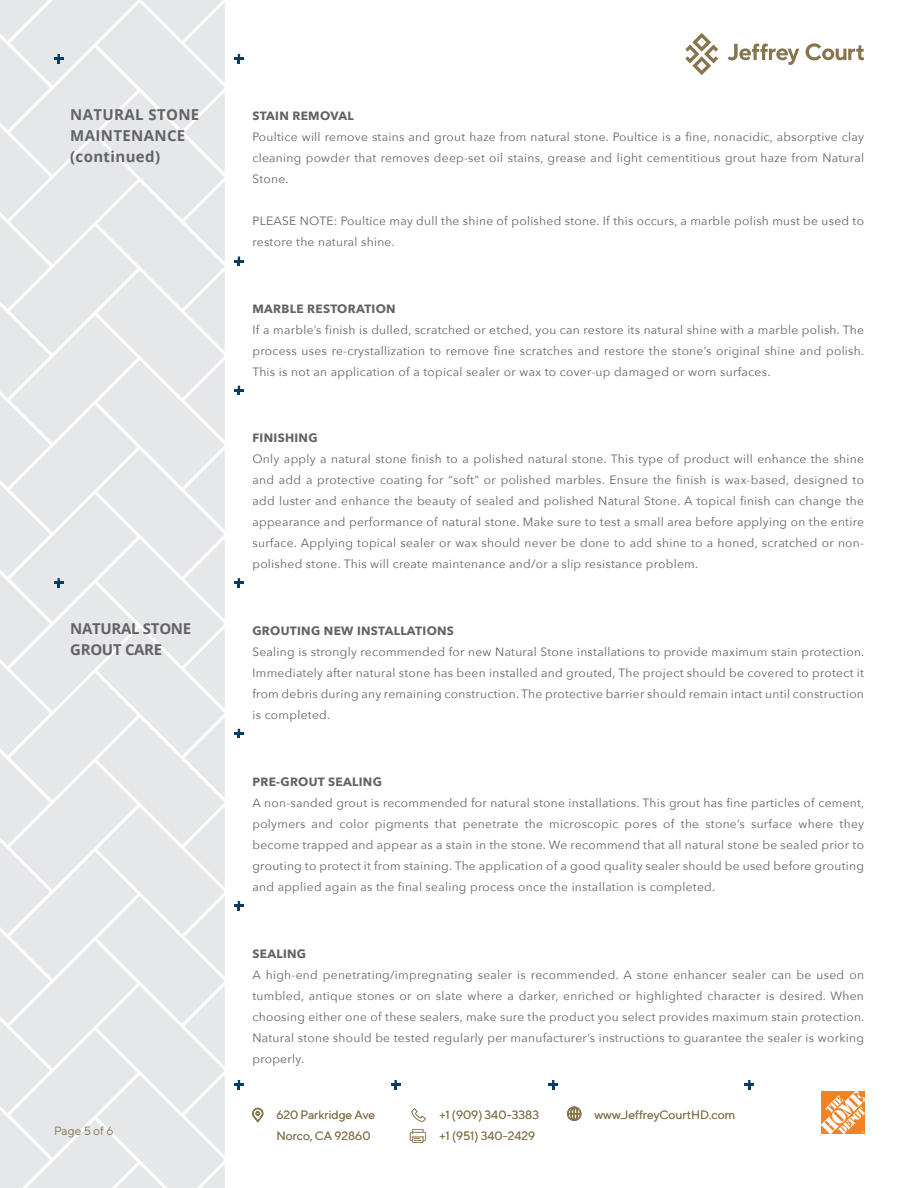
<style>
.page{position:relative;width:918px;height:1188px;background:#fff}
.page>*{position:absolute;margin:0;border:0;box-sizing:border-box;transform-origin:0 0}
.t1{font:700 15px "Open Sans";letter-spacing:.025em;color:#636366}
.t2{font:700 15px "Open Sans";letter-spacing:-.02em;color:#636366}
.t3{font:12px/21px "Avenir Next";letter-spacing:.025em;color:#636366;text-align:justify}
.t4{font:12px "TT Norms";color:#87754e}
.t5{font:700 12px "Avenir Next";letter-spacing:.025em;color:#636366}
</style>
<div class="page">
<svg style="left:234px;top:1080px;width:10px;height:9px"></svg>
<svg style="left:391px;top:1080px;width:9px;height:9px"></svg>
<svg style="left:548px;top:1080px;width:10px;height:9px"></svg>
<svg style="left:745px;top:1080px;width:9px;height:9px"></svg>
<svg style="left:412px;top:1108px;width:14px;height:14px"></svg>
<svg style="left:410px;top:1129px;width:16px;height:14px"></svg>
<svg style="left:252px;top:1108px;width:12px;height:14px"></svg>
<svg style="left:567px;top:1107px;width:14px;height:14px"></svg>
<svg style="left:0;top:0;width:225px;height:1188px"></svg>
<svg style="left:234px;top:54px;width:10px;height:9px"></svg>
<svg style="left:234px;top:578px;width:10px;height:10px"></svg>
<svg style="left:234px;top:729px;width:10px;height:9px"></svg>
<svg style="left:234px;top:901px;width:10px;height:9px"></svg>
<svg style="left:234px;top:256px;width:10px;height:10px"></svg>
<svg style="left:234px;top:386px;width:10px;height:9px"></svg>
<img style="left:822px;top:1092px;width:42px;height:42px">
<svg style="left:685px;top:33px;width:33px;height:42px"></svg>
<svg style="left:728px;top:44px;width:71px;height:21px"></svg>
<svg style="left:806px;top:43px;width:58px;height:18px"></svg>
<p class="t1" style="left:70px;top:104px;width:131px">NATURAL STONE</p>
<p class="t1" style="left:70px;top:125px;width:117px">MAINTENANCE</p>
<p class="t1" style="left:70px;top:146px;width:91px">(continued)</p>
<p class="t2" style="left:70px;top:618px;width:123px">NATURAL STONE</p>
<p class="t2" style="left:70px;top:639px;width:94px">GROUT CARE</p>
<p class="t4" style="left:54px;top:1123px;width:61px">Page 5 of 6</p>
<p class="t5" style="left:252px;top:106px;width:103px">STAIN REMOVAL</p>
<p class="t3" style="left:252px;top:126px;width:613px">Poultice will remove stains and grout haze from natural stone. Poultice is a fine, nonacidic, absorptive clay cleaning powder that removes deep-set oil stains, grease and light cementitious grout haze from Natural Stone.</p>
<p class="t3" style="left:252px;top:210px;width:613px">PLEASE NOTE: Poultice may dull the shine of polished stone. If this occurs, a marble polish must be used to restore the natural shine.</p>
<p class="t5" style="left:252px;top:299px;width:145px">MARBLE RESTORATION</p>
<p class="t3" style="left:252px;top:319px;width:613px">If a marble’s finish is dulled, scratched or etched, you can restore its natural shine with a marble polish. The process uses re-crystallization to remove fine scratches and restore the stone’s original shine and polish.<br>This is not an application of a topical sealer or wax to cover-up damaged or worn surfaces.</p>
<p class="t5" style="left:252px;top:428px;width:67px">FINISHING</p>
<p class="t3" style="left:252px;top:448px;width:613px">Only apply a natural stone finish to a polished natural stone. This type of product will enhance the shine and add a protective coating for “soft” or polished marbles. Ensure the finish is wax-based, designed to add luster and enhance the beauty of sealed and polished Natural Stone. A topical finish can change the appearance and performance of natural stone. Make sure to test a small area before applying on the entire surface. Applying topical sealer or wax should never be done to add shine to a honed, scratched or non&shy;polished stone. This will create maintenance and/or a slip resistance problem.</p>
<p class="t5" style="left:252px;top:620px;width:203px">GROUTING NEW INSTALLATIONS</p>
<p class="t3" style="left:252px;top:641px;width:613px">Sealing is strongly recommended for new Natural Stone installations to provide maximum stain protection.<br>Immediately after natural stone has been installed and grouted, The project should be covered to protect it from debris during any remaining construction. The protective barrier should remain intact until construction is completed.</p>
<p class="t5" style="left:252px;top:771px;width:131px">PRE-GROUT SEALING</p>
<p class="t3" style="left:252px;top:791px;width:613px">A non-sanded grout is recommended for natural stone installations. This grout has fine particles of cement, polymers and color pigments that penetrate the microscopic pores of the stone’s surface where they become trapped and appear as a stain in the stone. We recommend that all natural stone be sealed prior to grouting to protect it from staining. The application of a good quality sealer should be used before grouting and applied again as the final sealing process once the installation is completed.</p>
<p class="t5" style="left:252px;top:943px;width:55px">SEALING</p>
<p class="t3" style="left:252px;top:964px;width:613px">A high-end penetrating/impregnating sealer is recommended. A stone enhancer sealer can be used on tumbled, antique stones or on slate where a darker, enriched or highlighted character is desired. When choosing either one of these sealers, make sure the product you select provides maximum stain protection.<br>Natural stone should be tested regularly per manufacturer’s instructions to guarantee the sealer is working properly.</p>
<p class="t4" style="left:276px;top:1107px;width:100px">620 Parkridge Ave</p>
<p class="t4" style="left:276px;top:1128px;width:96px">Norco, CA 92860</p>
<p class="t4" style="left:439px;top:1107px;width:101px">+1 (909) 340-3383</p>
<p class="t4" style="left:595px;top:1107px;width:142px">www.JeffreyCourtHD.com</p>
<p class="t4" style="left:439px;top:1128px;width:97px">+1 (951) 340-2429</p>
</div>
